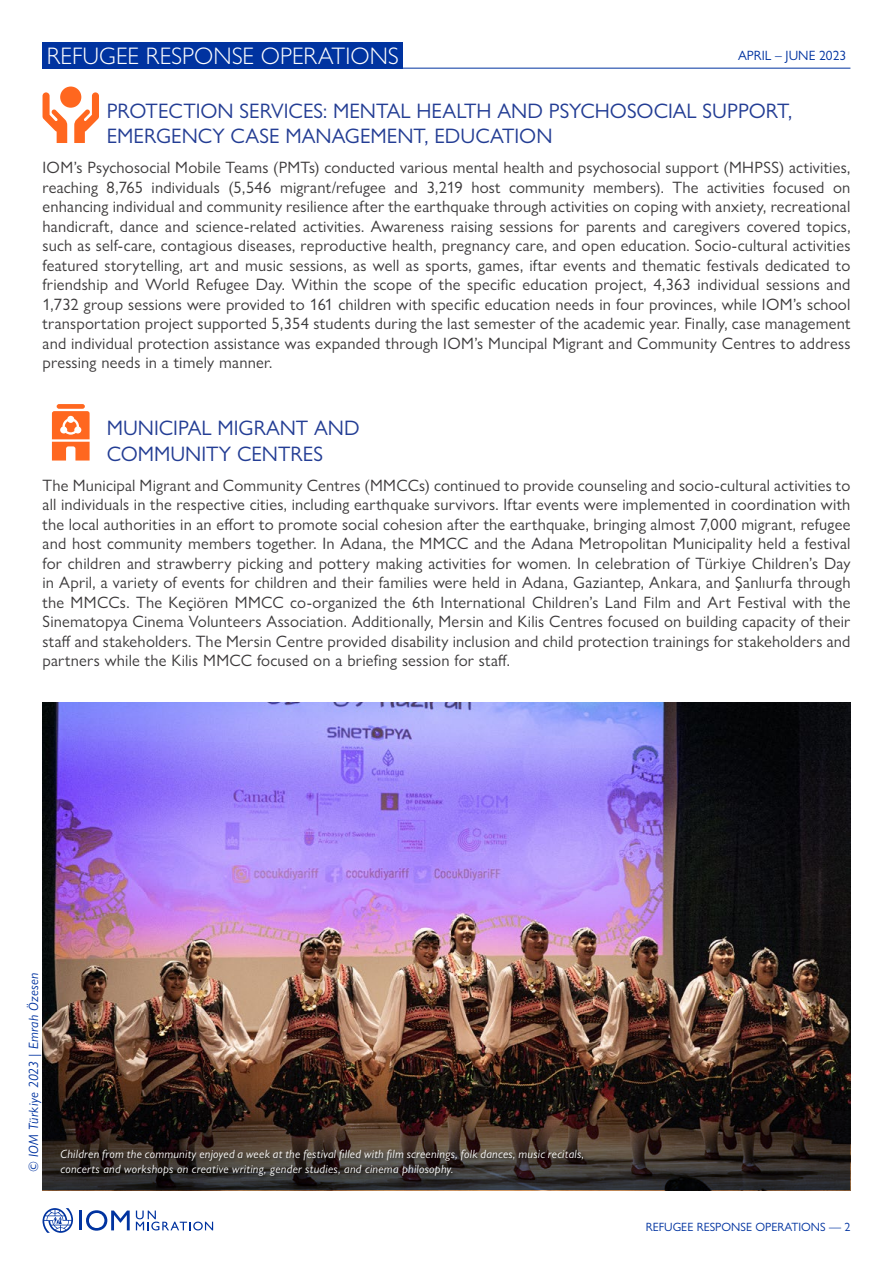
<style>
.page{position:relative;width:893px;height:1263px;background:#fff}
.page>*{position:absolute;margin:0;border:0;box-sizing:border-box;transform-origin:0 0}
.t1{font:300 24px "Gill Sans Nova";color:#fff}
.t2{font:21px/25.2px "Gill Sans Nova";color:#233d94}
.t3{font:16.5px/19.5px "Gill Sans Nova";letter-spacing:.01em;color:#3c3a3b;text-align:justify}
.t4{font:italic 13.5px "Gill Sans Nova";letter-spacing:.015em;color:#0033a0}
.t5{font:13.5px "Gill Sans Nova";color:#0033a0}
.t6{font:italic 12px "Gill Sans Nova";letter-spacing:.025em;color:#fff}
.t7{font:12px "Gill Sans Nova";color:#0033a0}
</style>
<div class="page">
<hr style="left:79px;top:1210px;width:3px;height:20px;background:#0033a0">
<svg style="left:86px;top:1210px;width:44px;height:21px"></svg>
<svg style="left:136px;top:1210px;width:77px;height:20px"></svg>
<svg style="left:43px;top:1208px;width:30px;height:25px"></svg>
<hr style="left:43px;top:68px;width:807px;height:1px;background:#0033a0">
<div style="left:43px;top:43px;width:360px;height:26px;background:#0033a0"></div>
<svg style="left:74px;top:92px;width:25px;height:51px"></svg>
<svg style="left:43px;top:92px;width:24px;height:51px"></svg>
<div style="left:60px;top:87px;width:21px;height:21px;background:#ff671f;border-radius:50%"></div>
<div style="left:57px;top:404px;width:28px;height:5px;background:#ff671f;border-radius:2px"></div>
<svg style="left:52px;top:411px;width:38px;height:49px"></svg>
<img style="left:43px;top:702px;width:807px;height:33px">
<img style="left:43px;top:735px;width:807px;height:455px">
<div style="left:58px;top:1147px;width:530px;height:34px;background:#000;opacity:.75"></div>
<h1 class="t1" style="left:47px;top:41px;width:354px">REFUGEE RESPONSE OPERATIONS</h1>
<p class="t5" style="left:738px;top:48px;width:110px">APRIL – JUNE 2023</p>
<p class="t2" style="left:107px;top:98px;width:687px">PROTECTION SERVICES: MENTAL HEALTH AND PSYCHOSOCIAL SUPPORT,<br>EMERGENCY CASE MANAGEMENT, EDUCATION</p>
<p class="t3" style="left:43px;top:158px;width:809px">IOM’s Psychosocial Mobile Teams (PMTs) conducted various mental health and psychosocial support (MHPSS) activities, reaching 8,765 individuals (5,546 migrant/refugee and 3,219 host community members). The activities focused on enhancing individual and community resilience after the earthquake through activities on coping with anxiety, recreational handicraft, dance and science-related activities. Awareness raising sessions for parents and caregivers covered topics, such as self-care, contagious diseases, reproductive health, pregnancy care, and open education. Socio-cultural activities featured storytelling, art and music sessions, as well as sports, games, iftar events and thematic festivals dedicated to friendship and World Refugee Day. Within the scope of the specific education project, 4,363 individual sessions and 1,732 group sessions were provided to 161 children with specific education needs in four provinces, while IOM’s school transportation project supported 5,354 students during the last semester of the academic year. Finally, case management and individual protection assistance was expanded through IOM’s Muncipal Migrant and Community Centres to address pressing needs in a timely manner.</p>
<p class="t2" style="left:107px;top:415px;width:254px">MUNICIPAL MIGRANT AND<br>COMMUNITY CENTRES</p>
<p class="t3" style="left:43px;top:475px;width:809px">The Municipal Migrant and Community Centres (MMCCs) continued to provide counseling and socio-cultural activities to all individuals in the respective cities, including earthquake survivors. Iftar events were implemented in coordination with the local authorities in an effort to promote social cohesion after the earthquake, bringing almost 7,000 migrant, refugee and host community members together. In Adana, the MMCC and the Adana Metropolitan Municipality held a festival for children and strawberry picking and pottery making activities for women. In celebration of Türkiye Children’s Day in April, a variety of events for children and their families were held in Adana, Gaziantep, Ankara, and Şanlıurfa through the MMCCs. The Keçiören MMCC co-organized the 6th International Children’s Land Film and Art Festival with the Sinematopya Cinema Volunteers Association. Additionally, Mersin and Kilis Centres focused on building capacity of their staff and stakeholders. The Mersin Centre provided disability inclusion and child protection trainings for stakeholders and partners while the Kilis MMCC focused on a briefing session for staff.</p>
<p class="t4" style="left:25px;top:1172px;width:201px;rotate:-90deg">© IOM Türkiye 2023 | Emrah Özesen</p>
<p class="t6" style="left:61px;top:1147px;width:525px">Children from the community enjoyed a week at the festival filled with film screenings, folk dances, music recitals,</p>
<p class="t6" style="left:61px;top:1162px;width:394px">concerts and workshops on creative writing, gender studies, and cinema philosophy.</p>
<p class="t7" style="left:646px;top:1219px;width:206px">REFUGEE RESPONSE OPERATIONS — 2</p>
</div>
